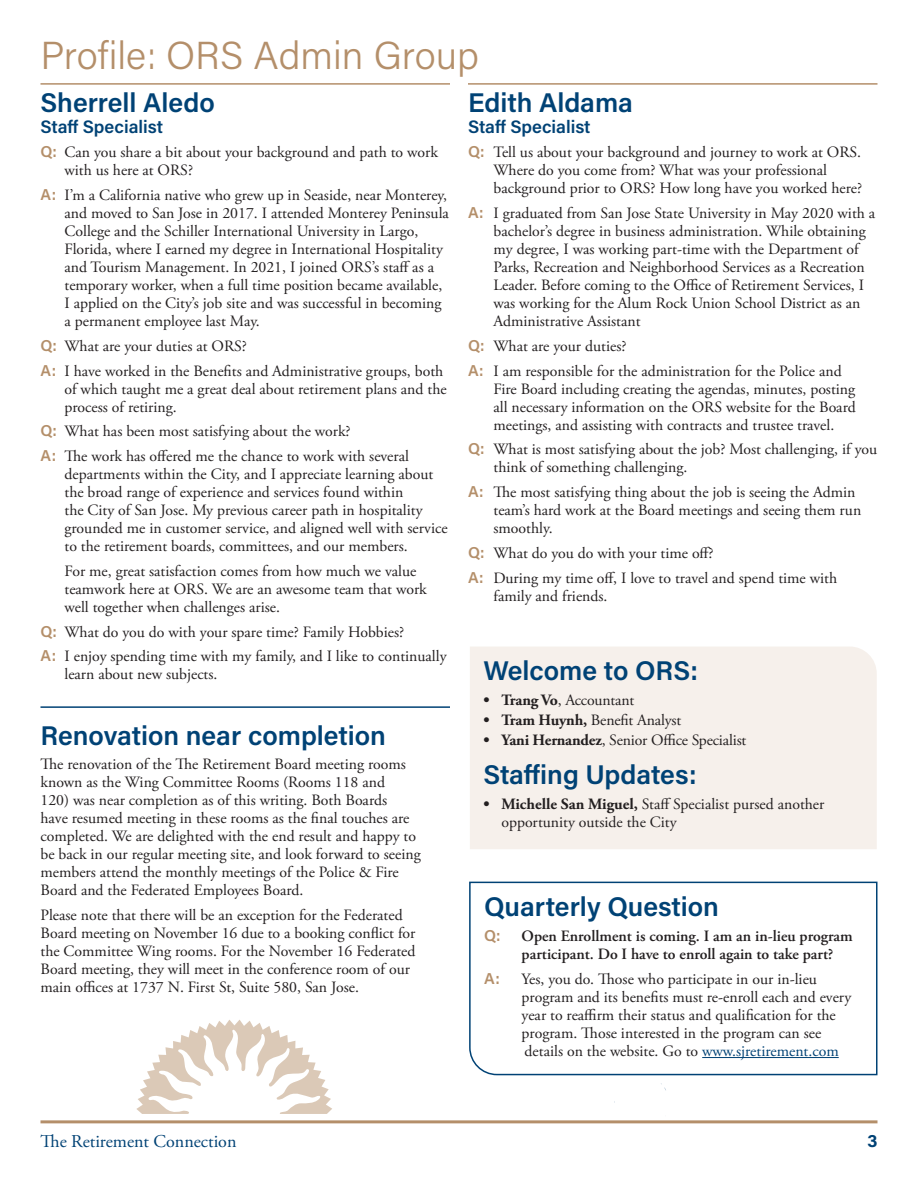
<style>
.page{position:relative;width:918px;height:1188px;background:#fff}
.page>*{position:absolute;margin:0;border:0;box-sizing:border-box;transform-origin:0 0}
.Head{font:300 39px "Acumin Pro";color:#b48f6a}
.Article_Title{font:600 27px "Acumin Pro";color:#004275}
.Name{font:600 27px "Acumin Pro";color:#004275}
.t1{font:600 18px "Acumin Pro";letter-spacing:-.005em;color:#004275}
.t2{font:18px "Adobe Garamond Pro";color:#004275}
.t3{font:700 18px "Acumin Pro";color:#004275}
.Answer{font:15.75px/18px "Adobe Garamond Pro";color:#231f20}
.Body{font:15.75px/18px "Adobe Garamond Pro";color:#231f20}
.Answer-2{font:600 15.75px/18px "Adobe Garamond Pro";color:#231f20}
.Answer-3{font:600 15.75px "Acumin Pro";color:#b48f6a}
.s1{font-family:"Acumin Pro";font-weight:600;color:#b48f6a}
.s2{font-weight:700}
.s3{color:#004275}
</style>
<div class="page">
<hr style="left:40px;top:1120px;width:838px;height:3px;background:#b48f6a">
<svg style="left:136px;top:1020px;width:196px;height:94px"></svg>
<div style="left:470px;top:647px;width:407px;height:202px;background:#f6f0eb"></div>
<svg style="left:469px;top:881px;width:409px;height:195px"></svg>
<hr style="left:40px;top:83px;width:410px;height:2px;background:#b48f6a">
<hr style="left:468px;top:83px;width:410px;height:2px;background:#b48f6a">
<hr style="left:40px;top:706px;width:410px;height:2px;background:#004275">
<p class="Head" style="left:40px;top:29px;width:440px">Profile: ORS Admin Group</p>
<p class="Name" style="left:40px;top:83px;width:176px">Sherrell Aledo</p>
<p class="t1" style="left:40px;top:114px;width:124px">Staff Specialist</p>
<p class="Answer" style="left:64px;top:144px;width:375px;text-indent:-24px"><span class="s1">Q:</span> Can you share a bit about your background and path to work with us here at ORS?</p>
<p class="Answer" style="left:64px;top:187px;width:386px;text-indent:-24px"><span class="s1">A:</span> I’m a California native who grew up in Seaside, near Monterey, and moved to San Jose in 2017. I attended Monterey Peninsula College and the Schiller International University in Largo, Florida, where I earned my degree in International Hospitality and Tourism Management. In 2021, I joined ORS’s staff as a temporary worker, when a full time position became available, I applied on the City’s job site and was successful in becoming a permanent employee last May.</p>
<p class="Answer" style="left:40px;top:337px;width:208px"><span class="s1">Q:</span> What are your duties at ORS?</p>
<p class="Answer" style="left:64px;top:362px;width:384px;text-indent:-24px"><span class="s1">A:</span> I have worked in the Benefits and Administrative groups, both of which taught me a great deal about retirement plans and the process of retiring.</p>
<p class="Answer" style="left:40px;top:423px;width:312px"><span class="s1">Q:</span> What has been most satisfying about the work?</p>
<p class="Answer" style="left:64px;top:448px;width:385px;text-indent:-24px"><span class="s1">A:</span> The work has offered me the chance to work with several departments within the City, and I appreciate learning about the broad range of experience and services found within<br>the City of San Jose. My previous career path in hospitality grounded me in customer service, and aligned well with service to the retirement boards, committees, and our members.</p>
<p class="Answer" style="left:64px;top:562px;width:364px">For me, great satisfaction comes from how much we value teamwork here at ORS. We are an awesome team that work well together when challenges arise.</p>
<p class="Answer" style="left:40px;top:623px;width:365px"><span class="s1">Q:</span> What do you do with your spare time? Family Hobbies?</p>
<p class="Answer" style="left:64px;top:648px;width:384px;text-indent:-24px"><span class="s1">A:</span> I enjoy spending time with my family, and I like to continually learn about new subjects.</p>
<p class="Article_Title" style="left:40px;top:716px;width:347px">Renovation near completion</p>
<p class="Body" style="left:40px;top:756px;width:382px">The renovation of the The Retirement Board meeting rooms known as the Wing Committee Rooms (Rooms 118 and<br>120) was near completion as of this writing. Both Boards<br>have resumed meeting in these rooms as the final touches are completed. We are delighted with the end result and happy to be back in our regular meeting site, and look forward to seeing members attend the monthly meetings of the Police &amp; Fire Board and the Federated Employees Board.</p>
<p class="Body" style="left:40px;top:907px;width:376px">Please note that there will be an exception for the Federated Board meeting on November 16 due to a booking conflict for the Committee Wing rooms. For the November 16 Federated Board meeting, they will meet in the conference room of our main offices at 1737 N. First St, Suite 580, San Jose.</p>
<p class="Name" style="left:468px;top:83px;width:167px">Edith Aldama</p>
<p class="t1" style="left:468px;top:114px;width:124px">Staff Specialist</p>
<p class="Answer" style="left:494px;top:144px;width:370px;text-indent:-26px"><span class="s1">Q:</span> Tell us about your background and journey to work at ORS.<br>Where do you come from? What was your professional background prior to ORS? How long have you worked here?</p>
<p class="Answer" style="left:494px;top:205px;width:383px;text-indent:-26px"><span class="s1">A:</span> I graduated from San Jose State University in May 2020 with a bachelor’s degree in business administration. While obtaining my degree, I was working part-time with the Department of Parks, Recreation and Neighborhood Services as a Recreation Leader. Before coming to the Office of Retirement Services, I was working for the Alum Rock Union School District as an Administrative Assistant</p>
<p class="Answer" style="left:468px;top:337px;width:160px"><span class="s1">Q:</span> What are your duties?</p>
<p class="Answer" style="left:494px;top:362px;width:364px;text-indent:-26px"><span class="s1">A:</span> I am responsible for the administration for the Police and Fire Board including creating the agendas, minutes, posting all necessary information on the ORS website for the Board meetings, and assisting with contracts and trustee travel.</p>
<p class="Answer" style="left:494px;top:441px;width:385px;text-indent:-26px"><span class="s1">Q:</span> What is most satisfying about the job? Most challenging, if you think of something challenging.</p>
<p class="Answer" style="left:494px;top:484px;width:369px;text-indent:-26px"><span class="s1">A:</span> The most satisfying thing about the job is seeing the Admin team’s hard work at the Board meetings and seeing them run smoothly.</p>
<p class="Answer" style="left:468px;top:544px;width:247px"><span class="s1">Q:</span> What do you do with your time off?</p>
<p class="Answer" style="left:494px;top:569px;width:345px;text-indent:-26px"><span class="s1">A:</span> During my time off, I love to travel and spend time with family and friends.</p>
<p class="Article_Title" style="left:483px;top:652px;width:216px">Welcome to ORS:</p>
<p class="Answer" style="left:483px;top:691px;width:153px"><span class="s2">• Trang Vo</span>, Accountant</p>
<p class="Answer" style="left:483px;top:711px;width:199px"><span class="s2">• Tram Huynh,</span> Benefit Analyst</p>
<p class="Answer" style="left:483px;top:732px;width:265px"><span class="s2">• Yani Hernandez</span>, Senior Office Specialist</p>
<p class="Article_Title" style="left:483px;top:756px;width:215px">Staffing Updates:</p>
<p class="Answer" style="left:501px;top:795px;width:325px;text-indent:-18px"><span class="s2">• Michelle San Miguel,</span> Staff Specialist pursed another opportunity outside the City</p>
<p class="Article_Title" style="left:484px;top:888px;width:236px">Quarterly Question</p>
<p class="Answer-3" style="left:484px;top:925px;width:18px">Q:</p>
<p class="Answer-2" style="left:522px;top:927px;width:333px">Open Enrollment is coming. I am an in-lieu program participant. Do I have to enroll again to take part?</p>
<p class="Answer-3" style="left:484px;top:967px;width:17px">A:</p>
<p class="Answer" style="left:522px;top:971px;width:331px">Yes, you do. Those who participate in our in-lieu program and its benefits must re-enroll each and every year to reaffirm their status and qualification for the program. Those interested in the program can see details on the website. Go to <span class="s3">www.sjretirement.com</span></p>
<p class="t2" style="left:40px;top:1130px;width:198px">The Retirement Connection</p>
<p class="t3" style="left:867px;top:1128px;width:12px">3</p>
</div>
